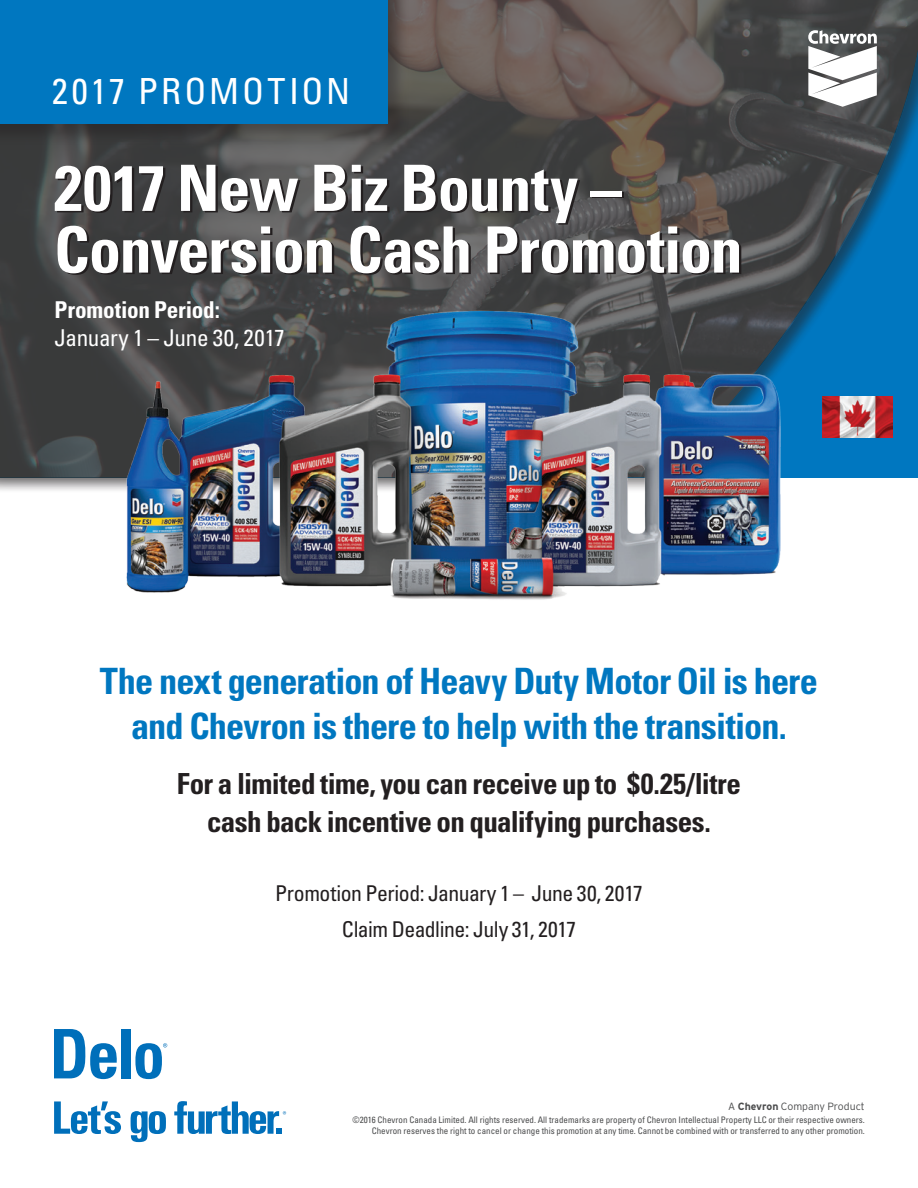
<style>
.page{position:relative;width:918px;height:1188px;background:#fff}
.page>*{position:absolute;margin:0;border:0;box-sizing:border-box;transform-origin:0 0}
.t1{font:700 condensed 63.9px/61.7px "Univers LT Std";letter-spacing:-.02em;color:#fff}
.t2{font:700 condensed 36.3px/45.3px "Univers LT Std";letter-spacing:-.025em;color:#0077c0;text-align:center}
.t3{font:condensed 36px "Univers LT Std";letter-spacing:.085em;color:#fff}
.t4{font:700 condensed 29.1px/38.1px "Univers LT Std";letter-spacing:-.02em;color:#231f20;text-align:center}
.t5{font:condensed 23.25px "Univers LT Std";letter-spacing:-.015em;color:#fff}
.t6{font:700 condensed 23.25px "Univers LT Std";letter-spacing:-.005em;color:#fff}
.t7{font:condensed 21.75px/36.3px "Univers LT Std";letter-spacing:-.02em;color:#231f20;text-align:center}
.t8{font:300 10.5px "Interstate";color:#4b4c4d}
.t9{font:condensed 9px/10.8px "Univers LT Std";color:#4b4c4d;text-align:right}
.s1{font-weight:700}
</style>
<div class="page">
<svg style="left:54px;top:1029px;width:63px;height:50px"></svg>
<div style="left:122px;top:1029px;width:9px;height:49px;background:#006fba"></div>
<svg style="left:135px;top:1043px;width:32px;height:36px"></svg>
<svg style="left:174px;top:1101px;width:112px;height:33px"></svg>
<svg style="left:131px;top:1111px;width:35px;height:31px"></svg>
<svg style="left:54px;top:1101px;width:67px;height:33px"></svg>
<img style="left:0;top:0;width:918px;height:477px">
<svg style="left:808px;top:30px;width:69px;height:77px"></svg>
<div style="left:0;top:0;width:409px;height:145px;background:#231f20;opacity:.5"></div>
<div style="left:0;top:0;width:388px;height:123px;background:#0077c0"></div>
<img style="left:858px;top:396px;width:34px;height:41px">
<img style="left:95px;top:298px;width:763px;height:302px">
<h3 class="t3" style="left:52px;top:69px;width:300px">2017 PROMOTION</h3>
<h1 class="t1" style="left:54px;top:157px;width:690px">2017 New Biz Bounty –<br>Conversion Cash Promotion</h1>
<h3 class="t6" style="left:55px;top:296px;width:167px">Promotion Period:</h3>
<h3 class="t5" style="left:55px;top:323px;width:232px">January 1 – June 30, 2017</h3>
<h2 class="t2" style="left:100px;top:658px;width:720px">The next generation of Heavy Duty Motor Oil is here and Chevron is there to help with the transition.</h2>
<h3 class="t4" style="left:177px;top:764px;width:566px">For a limited time, you can receive up to $0.25/litre cash back incentive on qualifying purchases.</h3>
<h3 class="t7" style="left:275px;top:874px;width:369px">Promotion Period: January 1 – June 30, 2017<br>Claim Deadline: July 31, 2017</h3>
<p class="t8" style="left:728px;top:1101px;width:138px">A <span class="s1">Chevron</span> Company Product</p>
<p class="t9" style="left:353px;top:1115px;width:514px">©2016 Chevron Canada Limited. All rights reserved. All trademarks are property of Chevron Intellectual Property LLC or their respective owners.<br>Chevron reserves the right to cancel or change this promotion at any time. Cannot be combined with or transferred to any other promotion.</p>
</div>
